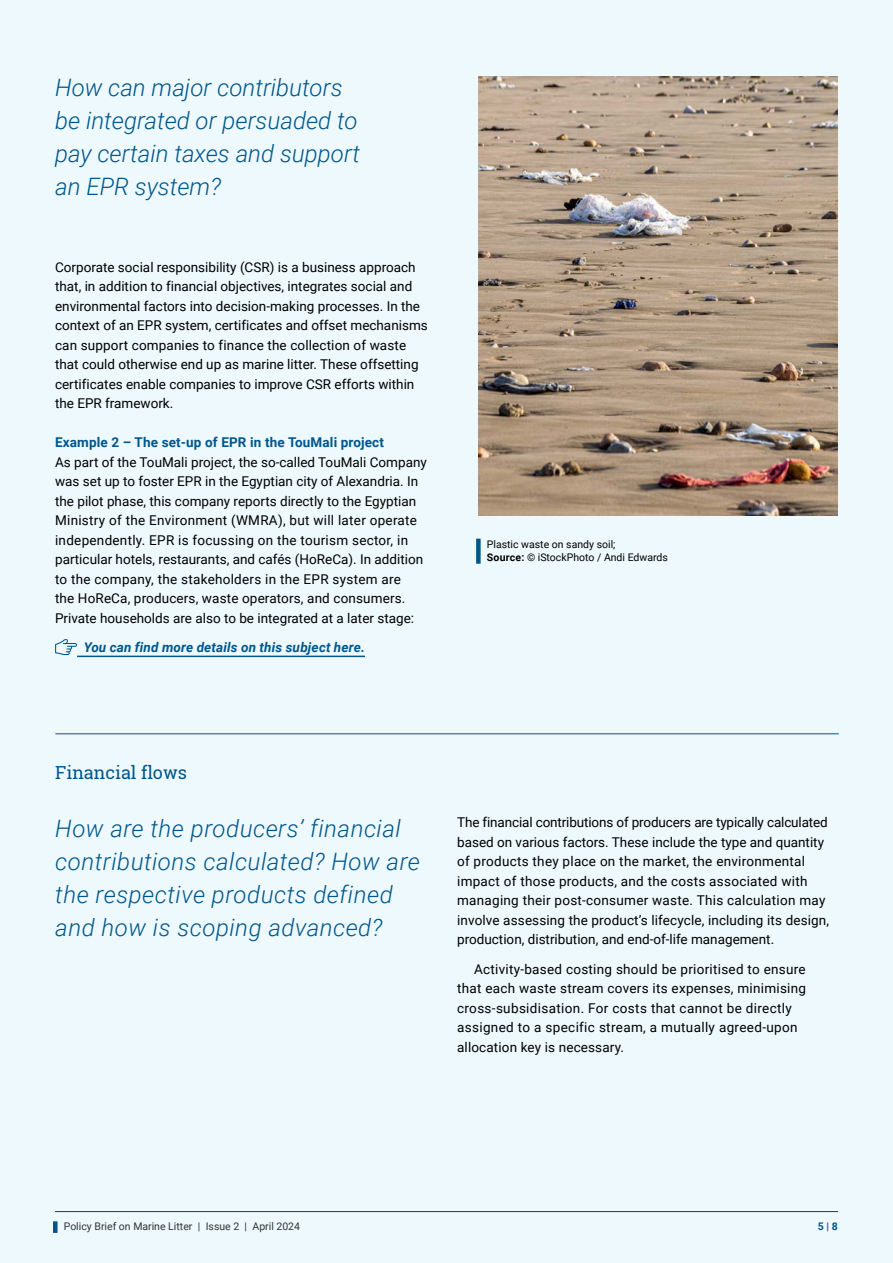
<style>
.page{position:relative;width:893px;height:1263px;background:#edf9fd}
.page>*{position:absolute;margin:0;border:0;box-sizing:border-box;transform-origin:0 0}
.t1{font:italic 300 24px/33px "Roboto";letter-spacing:.02em;color:#00568c}
.t2{font:italic 300 24px/33px "Roboto";color:#00568c}
.t3{font:18px "Roboto Slab";color:#00568c}
.t4{font:13.5px/19.5px "Roboto";color:#000}
.t5{font:13.5px/19.5px "Roboto";letter-spacing:.02em;color:#000}
.t6{font:700 13.5px "Roboto";letter-spacing:.01em;color:#00568c}
.t7{font:italic 700 13.5px "Roboto";letter-spacing:.015em;color:#00568c}
.t8{font:10.5px/13.5px "Roboto";color:#000}
.t9{font:10.5px "Roboto";color:#333}
.t10{font:700 10.5px "Roboto";color:#00568c}
.s1{font-weight:700}
</style>
<div class="page">
<hr style="left:77px;top:656px;width:288px;height:1px;background:#00568c">
<svg style="left:55px;top:639px;width:22px;height:16px"></svg>
<img style="left:478px;top:77px;width:360px;height:438px">
<div style="left:476px;top:539px;width:5px;height:25px;background:#00568c"></div>
<hr style="left:56px;top:733px;width:782px;height:1px;background:#00568c">
<div style="left:53px;top:1221px;width:5px;height:12px;background:#00568c"></div>
<hr style="left:55px;top:1211px;width:783px;height:1px;background:#333">
<p class="t2" style="left:55px;top:70px;width:307px">How can major contributors be integrated or persuaded to pay certain taxes and support an EPR system?</p>
<p class="t4" style="left:55px;top:256px;width:374px">Corporate social responsibility (CSR) is a business approach that, in addition to financial objectives, integrates social and environmental factors into decision-making processes. In the context of an EPR system, certificates and offset mechanisms can support companies to finance the collection of waste that could otherwise end up as marine litter. These offsetting certificates enable companies to improve CSR efforts within the EPR framework.</p>
<h3 class="t6" style="left:55px;top:433px;width:330px">Example 2 – The set-up of EPR in the TouMali project</h3>
<p class="t4" style="left:55px;top:451px;width:373px">As part of the TouMali project, the so-called TouMali Company was set up to foster EPR in the Egyptian city of Alexandria. In the pilot phase, this company reports directly to the Egyptian Ministry of the Environment (WMRA), but will later operate independently. EPR is focussing on the tourism sector, in particular hotels, restaurants, and cafés (HoReCa). In addition to the company, the stakeholders in the EPR system are<br>the HoReCa, producers, waste operators, and consumers.<br>Private households are also to be integrated at a later stage:</p>
<p class="t7" style="left:84px;top:638px;width:283px">You can find more details on this subject here.</p>
<h2 class="t3" style="left:55px;top:760px;width:133px">Financial flows</h2>
<p class="t8" style="left:487px;top:537px;width:182px">Plastic waste on sandy soil;<br><span class="s1">Source:</span> © iStockPhoto / Andi Edwards</p>
<p class="t1" style="left:55px;top:811px;width:366px">How are the producers’ financial contributions calculated? How are the respective products defined and how is scoping advanced?</p>
<p class="t4" style="left:457px;top:812px;width:374px">The financial contributions of producers are typically calculated based on various factors. These include the type and quantity of products they place on the market, the environmental impact of those products, and the costs associated with managing their post-consumer waste. This calculation may involve assessing the product’s lifecycle, including its design, production, distribution, and end-of-life management.</p>
<p class="t5" style="left:457px;top:958px;width:350px;text-indent:17px">Activity-based costing should be prioritised to ensure that each waste stream covers its expenses, minimising cross- subsidisation. For costs that cannot be directly assigned to a specific stream, a mutually agreed-upon allocation key is necessary.</p>
<p class="t9" style="left:64px;top:1219px;width:238px">Policy Brief on Marine Litter | Issue 2 | April 2024</p>
<p class="t10" style="left:818px;top:1219px;width:21px">5 | 8</p>
</div>
